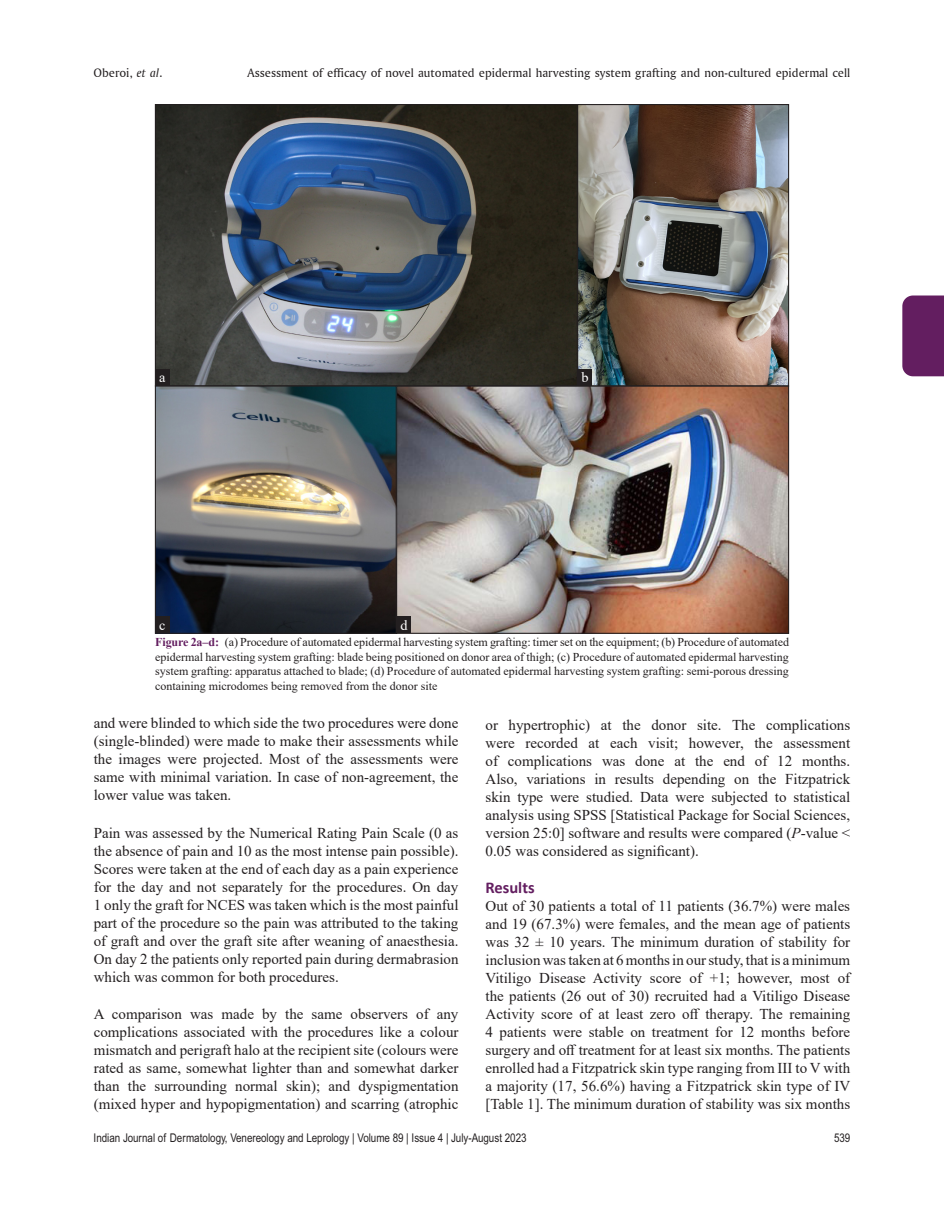
<style>
.page{position:relative;width:944px;height:1214px;background:#fff}
.page>*{position:absolute;margin:0;border:0;box-sizing:border-box;transform-origin:0 0}
.t1{font:700 16.5px "Calibri";color:#631e60}
.Body_Text_Indent{font:15px/18px "Times New Roman";color:#231f20;text-align:justify}
.Body_Text{font:15px/18px "Times New Roman";color:#231f20;text-align:justify}
.t2{font:14.25px "Times New Roman";color:#fff}
.t3{font:12.75px "Amerigo BT Roman A";color:#231f20}
.Fig_caption{font:12px/14.4px "Times New Roman";color:#231f20;text-align:justify}
.t4{font:12px "Arial Narrow MT Std";color:#231f20}
.s1{font-family:"Amerigo BT Italic A"}
.s2{font-weight:700;color:#631e60}
.s3{font-style:italic}
</style>
<div class="page">
<img style="left:157px;top:106px;width:630px;height:526px">
<div style="left:577px;top:104px;width:212px;height:282px;border:1px solid #231f20"></div>
<div style="left:396px;top:385px;width:393px;height:249px;border:1px solid #231f20"></div>
<div style="left:155px;top:385px;width:242px;height:249px;border:1px solid #231f20"></div>
<div style="left:155px;top:369px;width:14px;height:17px;background:#231f20"></div>
<div style="left:577px;top:369px;width:15px;height:17px;background:#231f20"></div>
<div style="left:155px;top:616px;width:14px;height:17px;background:#231f20"></div>
<div style="left:397px;top:616px;width:14px;height:17px;background:#231f20"></div>
<div style="left:902px;top:295px;width:42px;height:81px;background:#631e60"></div>
<p class="t3" style="left:94px;top:65px;width:70px">Oberoi, <span class="s1">et al</span>.</p>
<p class="t3" style="left:247px;top:65px;width:604px">Assessment of efficacy of novel automated epidermal harvesting system grafting and non-cultured epidermal cell</p>
<p class="t2" style="left:159px;top:367px;width:8px">a</p>
<p class="t2" style="left:581px;top:367px;width:9px">b</p>
<p class="t2" style="left:159px;top:615px;width:8px">c</p>
<p class="t2" style="left:400px;top:615px;width:9px">d</p>
<p class="Fig_caption" style="left:155px;top:634px;width:635px"><span class="s2">Figure 2a–d:</span> (a) Procedure of automated epidermal harvesting system grafting: timer set on the equipment; (b) Procedure of automated epidermal harvesting system grafting: blade being positioned on donor area of thigh; (c) Procedure of automated epidermal harvesting system grafting: apparatus attached to blade; (d) Procedure of automated epidermal harvesting system grafting: semi-porous dressing containing microdomes being removed from the donor site</p>
<p class="Body_Text_Indent" style="left:94px;top:713px;width:366px">and were blinded to which side the two procedures were done (single-blinded) were made to make their assessments while the images were projected. Most of the assessments were same with minimal variation. In case of non-agreement, the lower value was taken.</p>
<p class="Body_Text_Indent" style="left:94px;top:823px;width:366px">Pain was assessed by the Numerical Rating Pain Scale (0 as the absence of pain and 10 as the most intense pain possible).<br>Scores were taken at the end of each day as a pain experience for the day and not separately for the procedures. On day 1 only the graft for NCES was taken which is the most painful part of the procedure so the pain was attributed to the taking of graft and over the graft site after weaning of anaesthesia.<br>On day 2 the patients only reported pain during dermabrasion which was common for both procedures.</p>
<p class="Body_Text_Indent" style="left:94px;top:1004px;width:366px">A comparison was made by the same observers of any complications associated with the procedures like a colour mismatch and perigraft halo at the recipient site (colours were rated as same, somewhat lighter than and somewhat darker than the surrounding normal skin); and dyspigmentation (mixed hyper and hypopigmentation) and scarring (atrophic</p>
<p class="Body_Text_Indent" style="left:485px;top:716px;width:366px">or hypertrophic) at the donor site. The complications were recorded at each visit; however, the assessment of complications was done at the end of 12 months.<br>Also, variations in results depending on the Fitzpatrick skin type were studied. Data were subjected to statistical analysis using SPSS [Statistical Package for Social Sciences, version 25:0] software and results were compared (<span class="s3">P</span>-value &lt; 0.05 was considered as significant).</p>
<h1 class="t1" style="left:485px;top:876px;width:51px">Results</h1>
<p class="Body_Text" style="left:485px;top:896px;width:366px">Out of 30 patients a total of 11 patients (36.7%) were males and 19 (67.3%) were females, and the mean age of patients was 32 ± 10 years. The minimum duration of stability for inclusion was taken at 6 months in our study, that is a minimum Vitiligo Disease Activity score of +1; however, most of the patients (26 out of 30) recruited had a Vitiligo Disease Activity score of at least zero off therapy. The remaining 4 patients were stable on treatment for 12 months before surgery and off treatment for at least six months. The patients enrolled had a Fitzpatrick skin type ranging from III to V with a majority (17, 56.6%) having a Fitzpatrick skin type of IV [Table 1]. The minimum duration of stability was six months</p>
<p class="t4" style="left:94px;top:1130px;width:434px">Indian Journal of Dermatology, Venereology and Leprology | Volume 89 | Issue 4 | July-August 2023</p>
<p class="t4" style="left:834px;top:1130px;width:18px">539</p>
</div>
